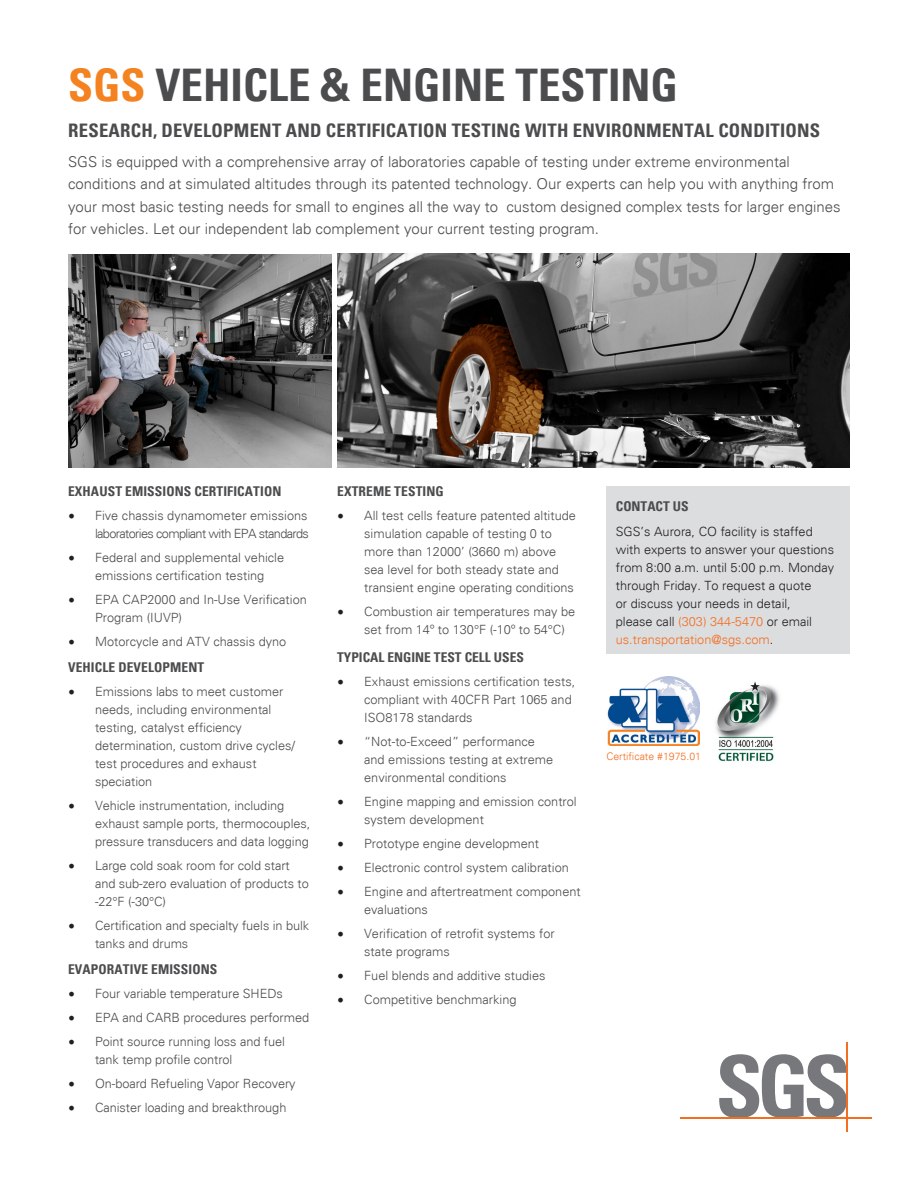
<style>
.page{position:relative;width:918px;height:1188px;background:#fff}
.page>*{position:absolute;margin:0;border:0;box-sizing:border-box;transform-origin:0 0}
.t1{font:700 condensed 45px "Univers";color:#4b4c4d}
.t2{font:700 condensed 18.6px "Univers";letter-spacing:.015em;color:#4b4c4d}
.t3{font:300 15px/22.5px "Univers";color:#4b4c4d}
.t4{font:700 condensed 13.5px "Univers";letter-spacing:.01em;color:#4b4c4d}
.t5{font:300 12.75px/18px "Univers";color:#4b4c4d}
.t6{font:300 12.75px/18px "Univers";color:#231f20}
.t7{font:300 12.75px/18px "Univers";letter-spacing:-.05em;color:#4b4c4d;text-align:right}
.t8{font:300 10.5px "Univers";color:#f36e21}
.s1{color:#f58220}
.s2{font-family:"Minion Pro";font-weight:400;font-size:18px;color:#231f20}
.s3{color:#f36e21}
</style>
<div class="page">
<img style="left:337px;top:254px;width:513px;height:214px">
<img style="left:68px;top:255px;width:263px;height:213px">
<div style="left:606px;top:486px;width:244px;height:168px;background:#dcdddf"></div>
<svg style="left:719px;top:1054px;width:127px;height:63px"></svg>
<hr style="left:681px;top:1117px;width:191px;height:1px;background:#f36e21">
<hr style="left:846px;top:1042px;width:2px;height:89px;background:#f36e21">
<img style="left:607px;top:676px;width:93px;height:69px">
<img style="left:716px;top:681px;width:64px;height:81px">
<p class="t1" style="left:68px;top:57px;width:612px"><span class="s1">SGS</span> VEHICLE &amp; ENGINE TESTING</p>
<p class="t2" style="left:68px;top:119px;width:754px">RESEARCH, DEVELOPMENT AND CERTIFICATION TESTING WITH ENVIRONMENTAL CONDITIONS</p>
<p class="t3" style="left:68px;top:150px;width:774px">SGS is equipped with a comprehensive array of laboratories capable of testing under extreme environmental conditions and at simulated altitudes through its patented technology. Our experts can help you with anything from your most basic testing needs for small to engines all the way to custom designed complex tests for larger engines for vehicles. Let our independent lab complement your current testing program.</p>
<p class="t4" style="left:68px;top:483px;width:215px">EXHAUST EMISSIONS CERTIFICATION</p>
<p class="t7" style="left:68px;top:506px;width:242px"><span class="s2">•</span> Five chassis dynamometer emissions laboratories compliant with EPA standards</p>
<p class="t5" style="left:68px;top:548px;width:218px;text-align:center"><span class="s2">•</span> Federal and supplemental vehicle emissions certification testing</p>
<p class="t5" style="left:95px;top:590px;width:213px;text-indent:-27px"><span class="s2">•</span> EPA CAP2000 and In-Use Verification<br>Program (IUVP)</p>
<p class="t5" style="left:68px;top:632px;width:220px"><span class="s2">•</span> Motorcycle and ATV chassis dyno</p>
<p class="t4" style="left:68px;top:659px;width:138px">VEHICLE DEVELOPMENT</p>
<p class="t5" style="left:95px;top:682px;width:202px;text-indent:-27px"><span class="s2">•</span> Emissions labs to meet customer needs, including environmental testing, catalyst efficiency determination, custom drive cycles/ test procedures and exhaust speciation</p>
<p class="t5" style="left:95px;top:796px;width:217px;text-indent:-27px"><span class="s2">•</span> Vehicle instrumentation, including exhaust sample ports, thermocouples, pressure transducers and data logging</p>
<p class="t5" style="left:95px;top:856px;width:215px;text-indent:-27px"><span class="s2">•</span> Large cold soak room for cold start and sub-zero evaluation of products to -22°F (-30°C)</p>
<p class="t5" style="left:95px;top:916px;width:216px;text-indent:-27px"><span class="s2">•</span> Certification and specialty fuels in bulk tanks and drums</p>
<p class="t4" style="left:68px;top:961px;width:151px">EVAPORATIVE EMISSIONS</p>
<p class="t5" style="left:68px;top:985px;width:216px"><span class="s2">•</span> Four variable temperature SHEDs</p>
<p class="t5" style="left:68px;top:1009px;width:243px"><span class="s2">•</span> EPA and CARB procedures performed</p>
<p class="t5" style="left:95px;top:1033px;width:191px;text-indent:-27px"><span class="s2">•</span> Point source running loss and fuel tank temp profile control</p>
<p class="t5" style="left:68px;top:1075px;width:229px"><span class="s2">•</span> On-board Refueling Vapor Recovery</p>
<p class="t5" style="left:68px;top:1099px;width:220px"><span class="s2">•</span> Canister loading and breakthrough</p>
<p class="t4" style="left:337px;top:483px;width:108px">EXTREME TESTING</p>
<p class="t5" style="left:364px;top:506px;width:213px;text-indent:-27px"><span class="s2">•</span> All test cells feature patented altitude simulation capable of testing 0 to more than 12000’ (3660 m) above sea level for both steady state and transient engine operating conditions</p>
<p class="t5" style="left:364px;top:602px;width:213px;text-indent:-27px"><span class="s2">•</span> Combustion air temperatures may be set from 14º to 130°F (-10º to 54°C)</p>
<p class="t4" style="left:337px;top:649px;width:188px">TYPICAL ENGINE TEST CELL USES</p>
<p class="t5" style="left:364px;top:672px;width:213px;text-indent:-27px"><span class="s2">•</span> Exhaust emissions certification tests, compliant with 40CFR Part 1065 and<br>ISO8178 standards</p>
<p class="t5" style="left:364px;top:732px;width:191px;text-indent:-27px"><span class="s2">•</span> “Not-to-Exceed” performance and emissions testing at extreme environmental conditions</p>
<p class="t5" style="left:364px;top:792px;width:214px;text-indent:-27px"><span class="s2">•</span> Engine mapping and emission control system development</p>
<p class="t5" style="left:337px;top:834px;width:204px"><span class="s2">•</span> Prototype engine development</p>
<p class="t5" style="left:337px;top:858px;width:233px"><span class="s2">•</span> Electronic control system calibration</p>
<p class="t5" style="left:364px;top:882px;width:218px;text-indent:-27px"><span class="s2">•</span> Engine and aftertreatment component evaluations</p>
<p class="t5" style="left:364px;top:924px;width:192px;text-indent:-27px"><span class="s2">•</span> Verification of retrofit systems for state programs</p>
<p class="t5" style="left:337px;top:966px;width:210px"><span class="s2">•</span> Fuel blends and additive studies</p>
<p class="t5" style="left:337px;top:990px;width:181px"><span class="s2">•</span> Competitive benchmarking</p>
<p class="t4" style="left:616px;top:498px;width:74px">CONTACT US</p>
<p class="t6" style="left:616px;top:522px;width:220px">SGS’s Aurora, CO facility is staffed with experts to answer your questions from 8:00 a.m. until 5:00 p.m. Monday through Friday. To request a quote<br>or discuss your needs in detail,<br>please call <span class="s3">(303) 344-5470</span> or email <span class="s3">us.transportation@sgs.com</span>.</p>
<p class="t8" style="left:606px;top:750px;width:96px">Certificate #1975.01</p>
</div>
